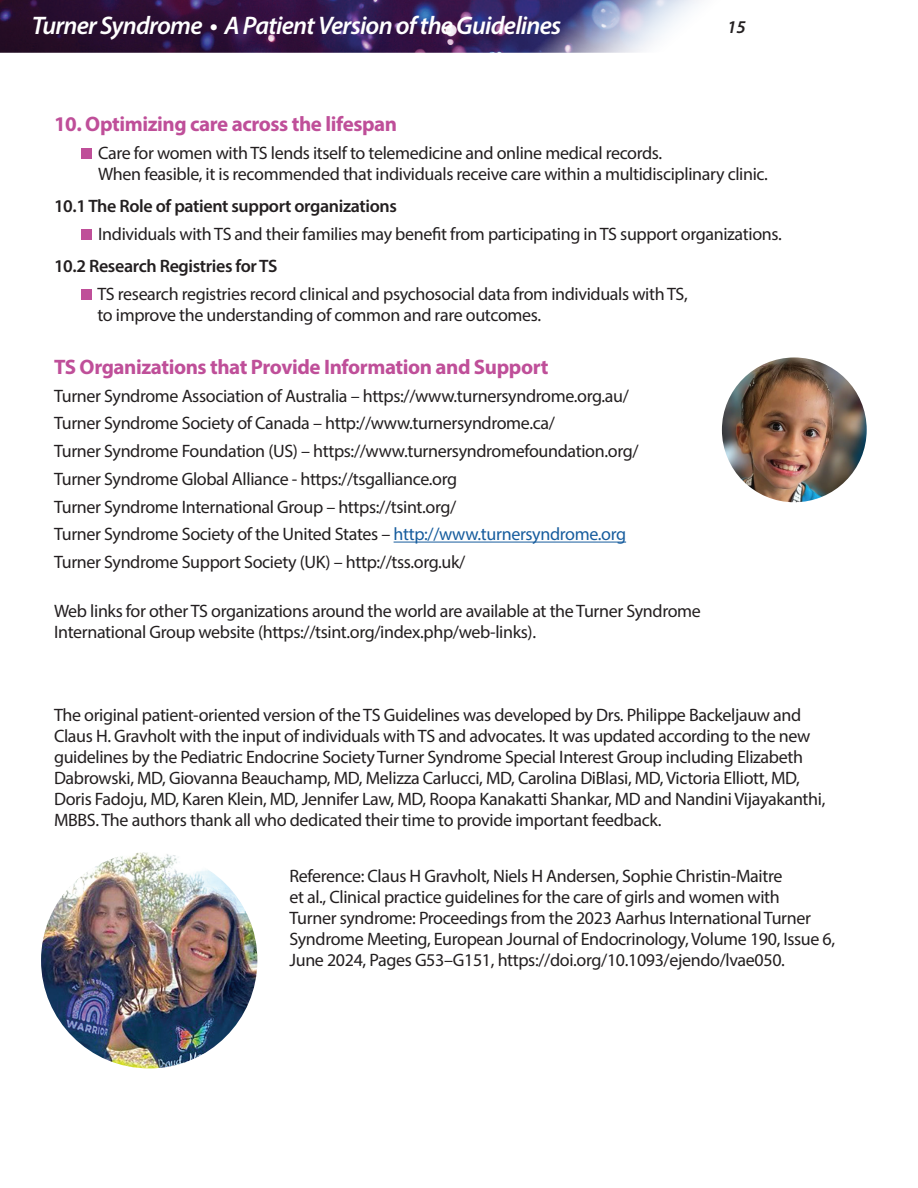
<style>
.page{position:relative;width:918px;height:1188px;background:#fff}
.page>*{position:absolute;margin:0;border:0;box-sizing:border-box;transform-origin:0 0}
.t1{font:italic 600 25.5px "Myriad Pro";letter-spacing:-.03em;color:#fff}
.t2{font:700 21px "Myriad Pro";letter-spacing:-.02em;color:#bf4f99}
.t3{font:18px/21px "Myriad Pro";letter-spacing:-.02em;color:#231f20}
.t4{font:600 18px "Myriad Pro";letter-spacing:-.02em;color:#231f20}
.t5{font:italic 600 18px "Myriad Pro";color:#231f20}
.s1{color:#175d9e}
</style>
<div class="page">
<img style="left:0;top:0;width:699px;height:53px">
<hr style="left:394px;top:542px;width:232px;height:1px;background:#175d9e">
<div style="left:81px;top:148px;width:11px;height:11px;background:#bf4f99"></div>
<div style="left:81px;top:229px;width:11px;height:11px;background:#bf4f99"></div>
<div style="left:81px;top:289px;width:11px;height:11px;background:#bf4f99"></div>
<img style="left:722px;top:357px;width:145px;height:145px;border-radius:72px">
<img style="left:41px;top:852px;width:216px;height:216px;border-radius:108px">
<h1 class="t1" style="left:32px;top:9px;width:531px">Turner Syndrome • A Patient Version of the Guidelines</h1>
<p class="t5" style="left:727px;top:16px;width:20px">15</p>
<p class="t2" style="left:54px;top:111px;width:345px">10. Optimizing care across the lifespan</p>
<p class="t3" style="left:98px;top:142px;width:671px">Care for women with TS lends itself to telemedicine and online medical records.<br>When feasible, it is recommended that individuals receive care within a multidisciplinary clinic.</p>
<p class="t4" style="left:54px;top:195px;width:344px">10.1 The Role of patient support organizations</p>
<p class="t3" style="left:98px;top:223px;width:685px">Individuals with TS and their families may benefit from participating in TS support organizations.</p>
<p class="t4" style="left:54px;top:254px;width:225px">10.2 Research Registries for TS</p>
<p class="t3" style="left:97px;top:283px;width:592px">TS research registries record clinical and psychosocial data from individuals with TS, to improve the understanding of common and rare outcomes.</p>
<p class="t2" style="left:54px;top:353px;width:496px">TS Organizations that Provide Information and Support</p>
<p class="t3" style="left:54px;top:381px;width:586px;line-height:27.8px">Turner Syndrome Association of Australia – https://www.turnersyndrome.org.au/ Turner Syndrome Society of Canada – http://www.turnersyndrome.ca/<br>Turner Syndrome Foundation (US) – https://www.turnersyndromefoundation.org/ Turner Syndrome Global Alliance - https://tsgalliance.org<br>Turner Syndrome International Group – https://tsint.org/<br>Turner Syndrome Society of the United States – <span class="s1">http://www.turnersyndrome.org </span>Turner Syndrome Support Society (UK) – http://tss.org.uk/</p>
<p class="t3" style="left:54px;top:600px;width:648px">Web links for other TS organizations around the world are available at the Turner Syndrome<br>International Group website (https://tsint.org/index.php/web-links).</p>
<p class="t3" style="left:54px;top:704px;width:773px">The original patient-oriented version of the TS Guidelines was developed by Drs. Philippe Backeljauw and Claus H. Gravholt with the input of individuals with TS and advocates. It was updated according to the new guidelines by the Pediatric Endocrine Society Turner Syndrome Special Interest Group including Elizabeth Dabrowski, MD, Giovanna Beauchamp, MD, Melizza Carlucci, MD, Carolina DiBlasi, MD, Victoria Elliott, MD, Doris Fadoju, MD, Karen Klein, MD, Jennifer Law, MD, Roopa Kanakatti Shankar, MD and Nandini Vijayakanthi, MBBS. The authors thank all who dedicated their time to provide important feedback.</p>
<p class="t3" style="left:289px;top:865px;width:547px">Reference: Claus H Gravholt, Niels H Andersen, Sophie Christin-Maitre<br>et al., Clinical practice guidelines for the care of girls and women with<br>Turner syndrome: Proceedings from the 2023 Aarhus International Turner Syndrome Meeting, European Journal of Endocrinology, Volume 190, Issue 6, June 2024, Pages G53–G151, https://doi.org/10.1093/ejendo/lvae050.</p>
</div>
